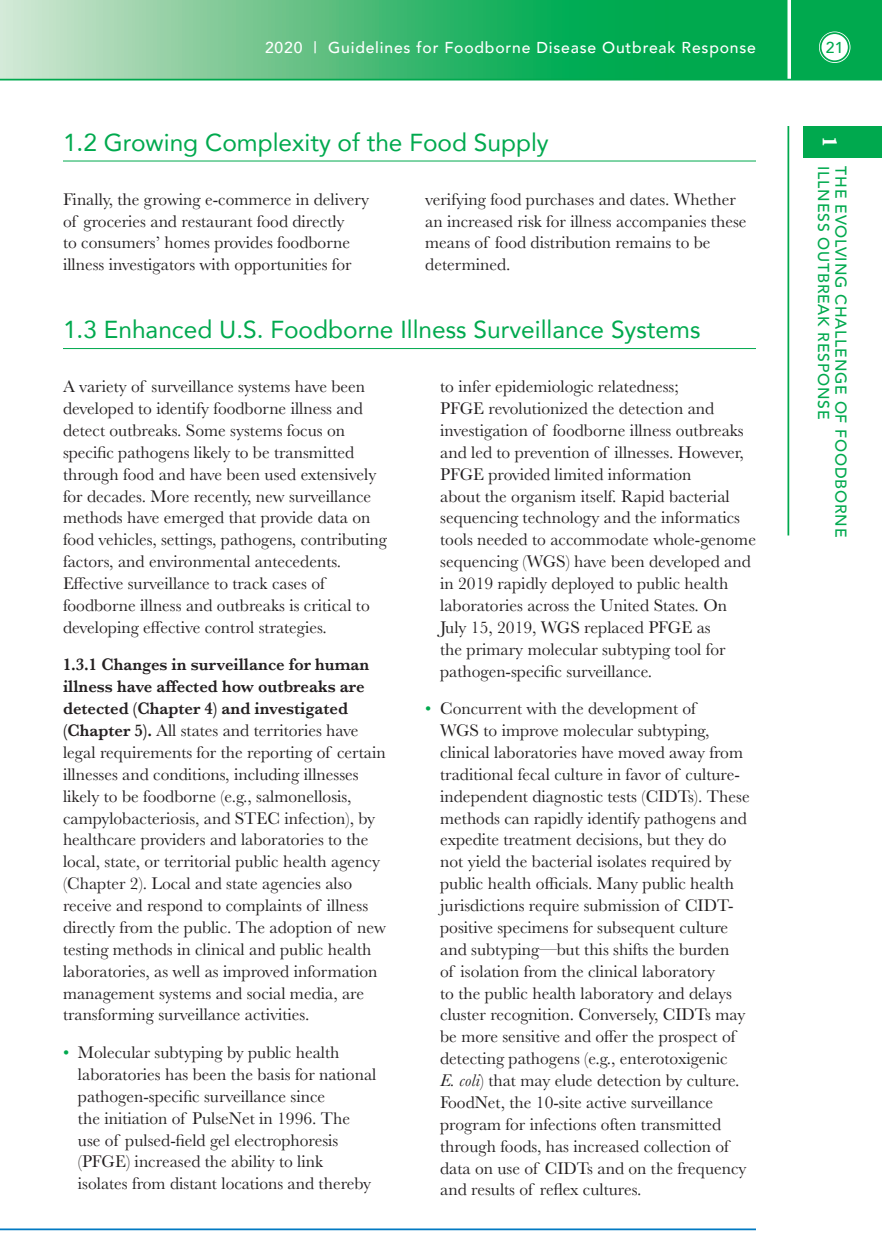
<style>
.page{position:relative;width:882px;height:1260px;background:#fff}
.page>*{position:absolute;margin:0;border:0;box-sizing:border-box;transform-origin:0 0}
.Top_Level_Header_Gre{font:24.5px "Avenir";color:#00a94e}
.t1{font:700 21px "Baskerville";color:#fff}
.Body_Copy{font:17.5px/21.9px "Baskerville";color:#231f20}
.t2{font:500 15.75px "Avenir";letter-spacing:.05em;color:#00a94e}
.t3{font:500 15.75px "Avenir";letter-spacing:.05em;color:#fff}
.s1{font-weight:600}
.s2{color:#00a94e}
.s3{font-style:italic}
</style>
<div class="page">
<svg style="left:0;top:0;width:882px;height:79px;background:#45bb77"></svg>
<hr style="left:788px;top:0;width:3px;height:85px;background:#fff">
<hr style="left:0;top:79px;width:882px;height:1px;background:#00a94e">
<div style="left:819px;top:32px;width:31px;height:31px;border:5px solid #fff;border-radius:50%"></div>
<div style="left:821px;top:33px;width:28px;height:28px;background:#fff;border-radius:50%"></div>
<div style="left:820px;top:32px;width:30px;height:30px;border:2px solid #00a94e;border-radius:50%"></div>
<hr style="left:0;top:1228px;width:756px;height:2px;background:#0079c2">
<hr style="left:788px;top:126px;width:1px;height:410px;background:#00a94e">
<div style="left:803px;top:126px;width:79px;height:32px;background:#00a94e"></div>
<hr style="left:63px;top:161px;width:693px;height:1px;background:#00a94e">
<hr style="left:63px;top:348px;width:693px;height:1px;background:#00a94e">
<p class="t3" style="left:265px;top:34px;width:492px">2020 | Guidelines for Foodborne Disease Outbreak Response</p>
<p class="t2" style="left:826px;top:34px;width:19px">21</p>
<p class="Top_Level_Header_Gre" style="left:63px;top:122px;width:487px">1.2 Growing Complexity of the Food Supply</p>
<p class="Body_Copy" style="left:63px;top:188px;width:308px">Finally, the growing e-commerce in delivery of groceries and restaurant food directly<br>to consumers’ homes provides foodborne illness investigators with opportunities for</p>
<p class="Body_Copy" style="left:425px;top:188px;width:323px">verifying food purchases and dates. Whether an increased risk for illness accompanies these means of food distribution remains to be determined.</p>
<p class="Top_Level_Header_Gre" style="left:63px;top:310px;width:639px">1.3 Enhanced U.S. Foodborne Illness Surveillance Systems</p>
<p class="Body_Copy" style="left:63px;top:376px;width:325px">A variety of surveillance systems have been developed to identify foodborne illness and detect outbreaks. Some systems focus on specific pathogens likely to be transmitted through food and have been used extensively for decades. More recently, new surveillance methods have emerged that provide data on food vehicles, settings, pathogens, contributing factors, and environmental antecedents.<br>Effective surveillance to track cases of foodborne illness and outbreaks is critical to developing effective control strategies.</p>
<p class="Body_Copy" style="left:63px;top:654px;width:324px"><span class="s1">1.3.1 Changes in surveillance for human illness have affected how outbreaks are detected (Chapter 4) and investigated (Chapter 5).</span> All states and territories have legal requirements for the reporting of certain illnesses and conditions, including illnesses likely to be foodborne (e.g., salmonellosis, campylobacteriosis, and STEC infection), by healthcare providers and laboratories to the local, state, or territorial public health agency (Chapter 2). Local and state agencies also receive and respond to complaints of illness directly from the public. The adoption of new testing methods in clinical and public health laboratories, as well as improved information management systems and social media, are transforming surveillance activities.</p>
<p class="Body_Copy" style="left:78px;top:1042px;width:300px;text-indent:-15px"><span class="s2">•</span> Molecular subtyping by public health laboratories has been the basis for national pathogen-specific surveillance since<br>the initiation of PulseNet in 1996. The use of pulsed-field gel electrophoresis (PFGE) increased the ability to link isolates from distant locations and thereby</p>
<p class="Body_Copy" style="left:440px;top:376px;width:317px">to infer epidemiologic relatedness;<br>PFGE revolutionized the detection and investigation of foodborne illness outbreaks and led to prevention of illnesses. However, PFGE provided limited information<br>about the organism itself. Rapid bacterial sequencing technology and the informatics tools needed to accommodate whole-genome sequencing (WGS) have been developed and in 2019 rapidly deployed to public health laboratories across the United States. On July 15, 2019, WGS replaced PFGE as<br>the primary molecular subtyping tool for pathogen-specific surveillance.</p>
<p class="Body_Copy" style="left:440px;top:698px;width:311px;text-indent:-15px"><span class="s2">•</span> Concurrent with the development of<br>WGS to improve molecular subtyping, clinical laboratories have moved away from traditional fecal culture in favor of culture&shy;independent diagnostic tests (CIDTs). These methods can rapidly identify pathogens and expedite treatment decisions, but they do not yield the bacterial isolates required by public health officials. Many public health jurisdictions require submission of CIDT&shy;positive specimens for subsequent culture and subtyping—but this shifts the burden<br>of isolation from the clinical laboratory<br>to the public health laboratory and delays cluster recognition. Conversely, CIDTs may be more sensitive and offer the prospect of detecting pathogens (e.g., enterotoxigenic<br><span class="s3">E. coli</span>) that may elude detection by culture.<br>FoodNet, the 10-site active surveillance program for infections often transmitted through foods, has increased collection of data on use of CIDTs and on the frequency and results of reflex cultures.</p>
<p class="t1" style="left:844px;top:136px;width:13px;rotate:90deg">1</p>
<p class="t2" style="left:837px;top:166px;width:255px;rotate:90deg">ILLNESS OUTBREAK RESPONSE</p>
<p class="t2" style="left:855px;top:166px;width:373px;rotate:90deg">THE EVOLVING CHALLENGE OF FOODBORNE</p>
</div>
